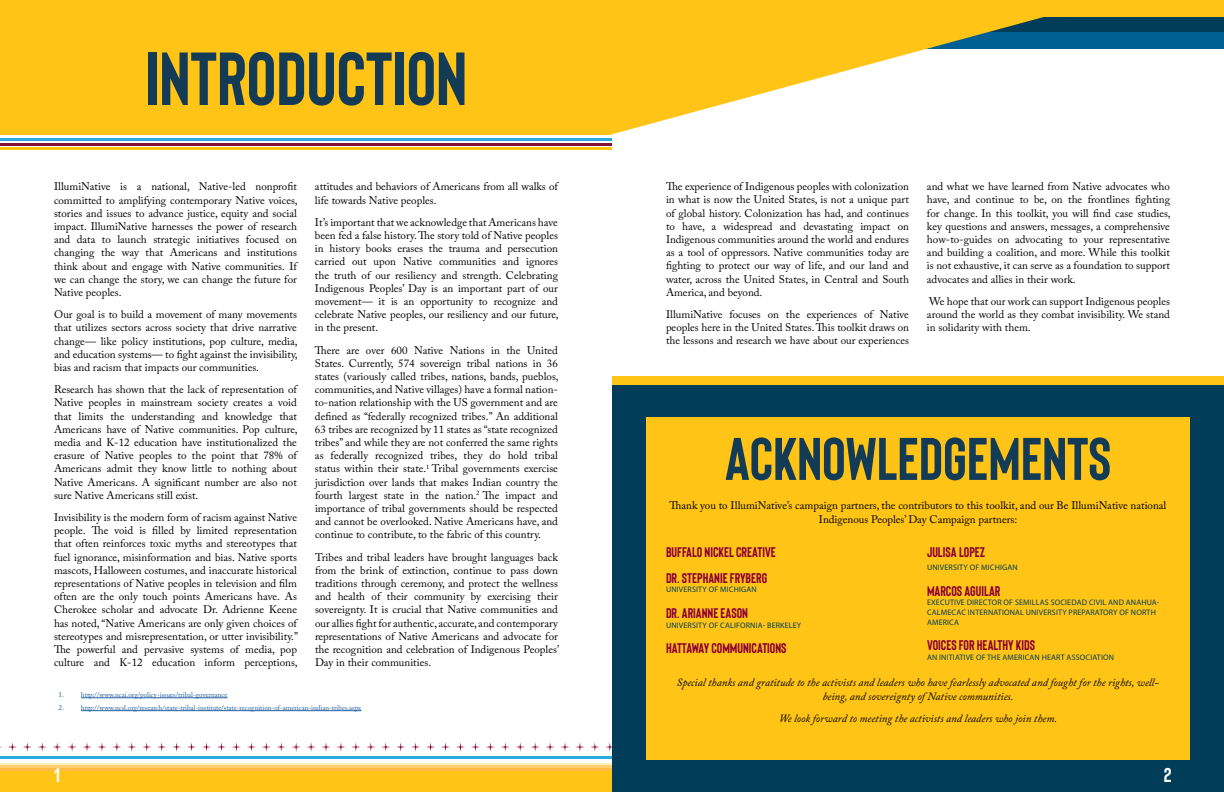
<style>
.page{position:relative;width:1224px;height:792px;background:#fff}
.page>*{position:absolute;margin:0;border:0;box-sizing:border-box;transform-origin:0 0}
.t1{font:700 75px "Bison";color:#143b56}
.t2{font:700 60px "Bison";color:#143b56}
.t3{font:700 20px "Bison";color:#fff}
.t4{font:700 14px/25.8px "Bison";color:#8b0037}
.t5{font:11px/13.2px "Adobe Caslon Pro";color:#000;text-align:justify}
.t6{font:italic 11px/13.2px "Adobe Caslon Pro";color:#000;text-align:center}
.t7{font:8px/9.6px "Myriad Pro";letter-spacing:.02em;color:#013d59}
.t8{font:7px "Adobe Caslon Pro";color:#215e9e}
.t9{font:7px "Adobe Caslon Pro";color:#005f94}
</style>
<div class="page">
<div style="left:0;top:771px;width:1224px;height:21px;background:#ffc415"></div>
<svg style="left:0;top:767px;width:612px;height:4px;background:#fdbf4f"></svg>
<hr style="left:0;top:765px;width:1224px;height:2px;background:#ffce6f">
<hr style="left:0;top:763px;width:1224px;height:2px;background:#fff0c0">
<hr style="left:0;top:756px;width:1224px;height:2px;background:#28aae1">
<svg style="left:8px;top:742px;width:9px;height:10px"></svg>
<svg style="left:23px;top:742px;width:9px;height:10px"></svg>
<svg style="left:38px;top:742px;width:9px;height:10px"></svg>
<svg style="left:53px;top:742px;width:83px;height:10px"></svg>
<svg style="left:142px;top:742px;width:9px;height:10px"></svg>
<svg style="left:157px;top:742px;width:9px;height:10px"></svg>
<svg style="left:172px;top:742px;width:9px;height:10px"></svg>
<svg style="left:187px;top:742px;width:9px;height:10px"></svg>
<svg style="left:202px;top:742px;width:9px;height:10px"></svg>
<svg style="left:217px;top:742px;width:9px;height:10px"></svg>
<svg style="left:232px;top:742px;width:9px;height:10px"></svg>
<svg style="left:247px;top:742px;width:9px;height:10px"></svg>
<svg style="left:262px;top:742px;width:9px;height:10px"></svg>
<svg style="left:277px;top:742px;width:9px;height:10px"></svg>
<svg style="left:292px;top:742px;width:83px;height:10px"></svg>
<svg style="left:381px;top:742px;width:9px;height:10px"></svg>
<svg style="left:396px;top:742px;width:9px;height:10px"></svg>
<svg style="left:411px;top:742px;width:9px;height:10px"></svg>
<svg style="left:426px;top:742px;width:9px;height:10px"></svg>
<svg style="left:441px;top:742px;width:9px;height:10px"></svg>
<svg style="left:456px;top:742px;width:9px;height:10px"></svg>
<svg style="left:471px;top:742px;width:9px;height:10px"></svg>
<svg style="left:486px;top:742px;width:9px;height:10px"></svg>
<svg style="left:501px;top:742px;width:9px;height:10px"></svg>
<svg style="left:516px;top:742px;width:9px;height:10px"></svg>
<svg style="left:531px;top:742px;width:81px;height:10px"></svg>
<hr style="left:81px;top:698px;width:146px;height:1px;background:#215e9e">
<hr style="left:81px;top:710px;width:280px;height:1px;background:#215e9e">
<div style="left:0;top:0;width:612px;height:135px;background:#ffc415"></div>
<hr style="left:0;top:143px;width:612px;height:3px;background:#7f1437">
<hr style="left:0;top:147px;width:612px;height:3px;background:#ffc40c">
<hr style="left:0;top:138px;width:612px;height:3px;background:#28aae1">
<div style="left:612px;top:385px;width:612px;height:407px;background:#013d59"></div>
<div style="left:646px;top:417px;width:544px;height:342px;background:#ffc415"></div>
<div style="left:621px;top:32px;width:603px;height:16px;background:#005f94"></div>
<div style="left:621px;top:16px;width:603px;height:16px;background:#013d59"></div>
<div style="left:612px;top:0;width:612px;height:16px;background:#ffc415"></div>
<svg style="left:612px;top:16px;width:494px;height:118px"></svg>
<h1 class="t1" style="left:145px;top:32px;width:324px">INTRODUCTION</h1>
<p class="t5" style="left:54px;top:180px;width:245px">IllumiNative is a national, Native-led nonprofit committed to amplifying contemporary Native voices, stories and issues to advance justice, equity and social impact. IllumiNative harnesses the power of research and data to launch strategic initiatives focused on changing the way that Americans and institutions think about and engage with Native communities. If we can change the story, we can change the future for Native peoples.</p>
<p class="t5" style="left:54px;top:308px;width:245px">Our goal is to build a movement of many movements that utilizes sectors across society that drive narrative change— like policy institutions, pop culture, media, and education systems— to fight against the invisibility, bias and racism that impacts our communities.</p>
<p class="t5" style="left:54px;top:383px;width:245px">Research has shown that the lack of representation of Native peoples in mainstream society creates a void that limits the understanding and knowledge that Americans have of Native communities. Pop culture, media and K-12 education have institutionalized the erasure of Native peoples to the point that 78% of Americans admit they know little to nothing about Native Americans. A significant number are also not sure Native Americans still exist.</p>
<p class="t5" style="left:54px;top:511px;width:246px">Invisibility is the modern form of racism against Native people. The void is filled by limited representation that often reinforces toxic myths and stereotypes that fuel ignorance, misinformation and bias. Native sports mascots, Halloween costumes, and inaccurate historical representations of Native peoples in television and film often are the only touch points Americans have. As Cherokee scholar and advocate Dr. Adrienne Keene has noted, “Native Americans are only given choices of stereotypes and misrepresentation, or utter invisibility.” The powerful and pervasive systems of media, pop culture and K-12 education inform perceptions,</p>
<p class="t5" style="left:315px;top:180px;width:244px">attitudes and behaviors of Americans from all walks of life towards Native peoples.</p>
<p class="t5" style="left:315px;top:215px;width:245px">It’s important that we acknowledge that Americans have been fed a false history. The story told of Native peoples in history books erases the trauma and persecution carried out upon Native communities and ignores the truth of our resiliency and strength. Celebrating Indigenous Peoples’ Day is an important part of our movement— it is an opportunity to recognize and celebrate Native peoples, our resiliency and our future, in the present.</p>
<p class="t5" style="left:315px;top:343px;width:245px">There are over 600 Native Nations in the United States. Currently, 574 sovereign tribal nations in 36 states (variously called tribes, nations, bands, pueblos, communities, and Native villages) have a formal nation&shy;to-nation relationship with the US government and are defined as “federally recognized tribes.” An additional 63 tribes are recognized by 11 states as “state recognized tribes” and while they are not conferred the same rights as federally recognized tribes, they do hold tribal status within their state.<sup>1</sup> Tribal governments exercise jurisdiction over lands that makes Indian country the fourth largest state in the nation.<sup>2</sup> The impact and importance of tribal governments should be respected and cannot be overlooked. Native Americans have, and continue to contribute, to the fabric of this country.</p>
<p class="t5" style="left:315px;top:550px;width:246px">Tribes and tribal leaders have brought languages back from the brink of extinction, continue to pass down traditions through ceremony, and protect the wellness and health of their community by exercising their sovereignty. It is crucial that Native communities and our allies fight for authentic, accurate, and contemporary representations of Native Americans and advocate for the recognition and celebration of Indigenous Peoples’ Day in their communities.</p>
<p class="t9" style="left:58px;top:691px;width:7px">1.</p>
<p class="t8" style="left:81px;top:691px;width:148px">http://www.ncai.org/policy-issues/tribal-governance</p>
<p class="t9" style="left:58px;top:703px;width:7px">2.</p>
<p class="t8" style="left:81px;top:703px;width:282px">http://www.ncsl.org/research/state-tribal-institute/state-recognition-of-american-indian-tribes.aspx</p>
<p class="t5" style="left:666px;top:180px;width:245px">The experience of Indigenous peoples with colonization in what is now the United States, is not a unique part of global history. Colonization has had, and continues to have, a widespread and devastating impact on Indigenous communities around the world and endures as a tool of oppressors. Native communities today are fighting to protect our way of life, and our land and water, across the United States, in Central and South America, and beyond.</p>
<p class="t5" style="left:666px;top:308px;width:245px">IllumiNative focuses on the experiences of Native peoples here in the United States. This toolkit draws on the lessons and research we have about our experiences</p>
<p class="t5" style="left:927px;top:180px;width:245px">and what we have learned from Native advocates who have, and continue to be, on the frontlines fighting for change. In this toolkit, you will find case studies, key questions and answers, messages, a comprehensive how-to-guides on advocating to your representative and building a coalition, and more. While this toolkit is not exhaustive, it can serve as a foundation to support advocates and allies in their work.</p>
<p class="t5" style="left:927px;top:294px;width:245px">We hope that our work can support Indigenous peoples around the world as they combat invisibility. We stand in solidarity with them.</p>
<h2 class="t2" style="left:725px;top:421px;width:388px">ACKNOWLEDGEMENTS</h2>
<p class="t5" style="left:670px;top:499px;width:498px;text-align:center">Thank you to IllumiNative’s campaign partners, the contributors to this toolkit, and our Be IllumiNative national<br>Indigenous Peoples’ Day Campaign partners:</p>
<p class="t4" style="left:666px;top:538px;width:111px">BUFFALO NICKEL CREATIVE<br>DR. STEPHANIE FRYBERG</p>
<p class="t7" style="left:666px;top:585px;width:92px">UNIVERSITY OF MICHIGAN</p>
<p class="t4" style="left:666px;top:600px;width:84px">DR. ARIANNE EASON</p>
<p class="t7" style="left:666px;top:620px;width:137px">UNIVERSITY OF CALIFORNIA- BERKELEY</p>
<p class="t4" style="left:666px;top:635px;width:122px">HATTAWAY COMMUNICATIONS</p>
<p class="t4" style="left:927px;top:538px;width:60px">JULISA LOPEZ</p>
<p class="t7" style="left:927px;top:562px;width:92px">UNIVERSITY OF MICHIGAN</p>
<p class="t4" style="left:927px;top:577px;width:75px">MARCOS AGUILAR</p>
<p class="t7" style="left:927px;top:598px;width:234px">EXECUTIVE DIRECTOR OF SEMILLAS SOCIEDAD CIVIL AND ANAHUA-<br>CALMECAC INTERNATIONAL UNIVERSITY PREPARATORY OF NORTH<br>AMERICA</p>
<p class="t4" style="left:927px;top:632px;width:110px">VOICES FOR HEALTHY KIDS</p>
<p class="t7" style="left:927px;top:652px;width:188px">AN INITIATIVE OF THE AMERICAN HEART ASSOCIATION</p>
<p class="t6" style="left:677px;top:676px;width:484px">Special thanks and gratitude to the activists and leaders who have fearlessly advocated and fought for the rights, well&shy;being, and sovereignty of Native communities.</p>
<p class="t6" style="left:779px;top:711px;width:279px">We look forward to meeting the activists and leaders who join them.</p>
<h3 class="t3" style="left:54px;top:763px;width:7px">1</h3>
<h3 class="t3" style="left:1164px;top:763px;width:9px">2</h3>
</div>
